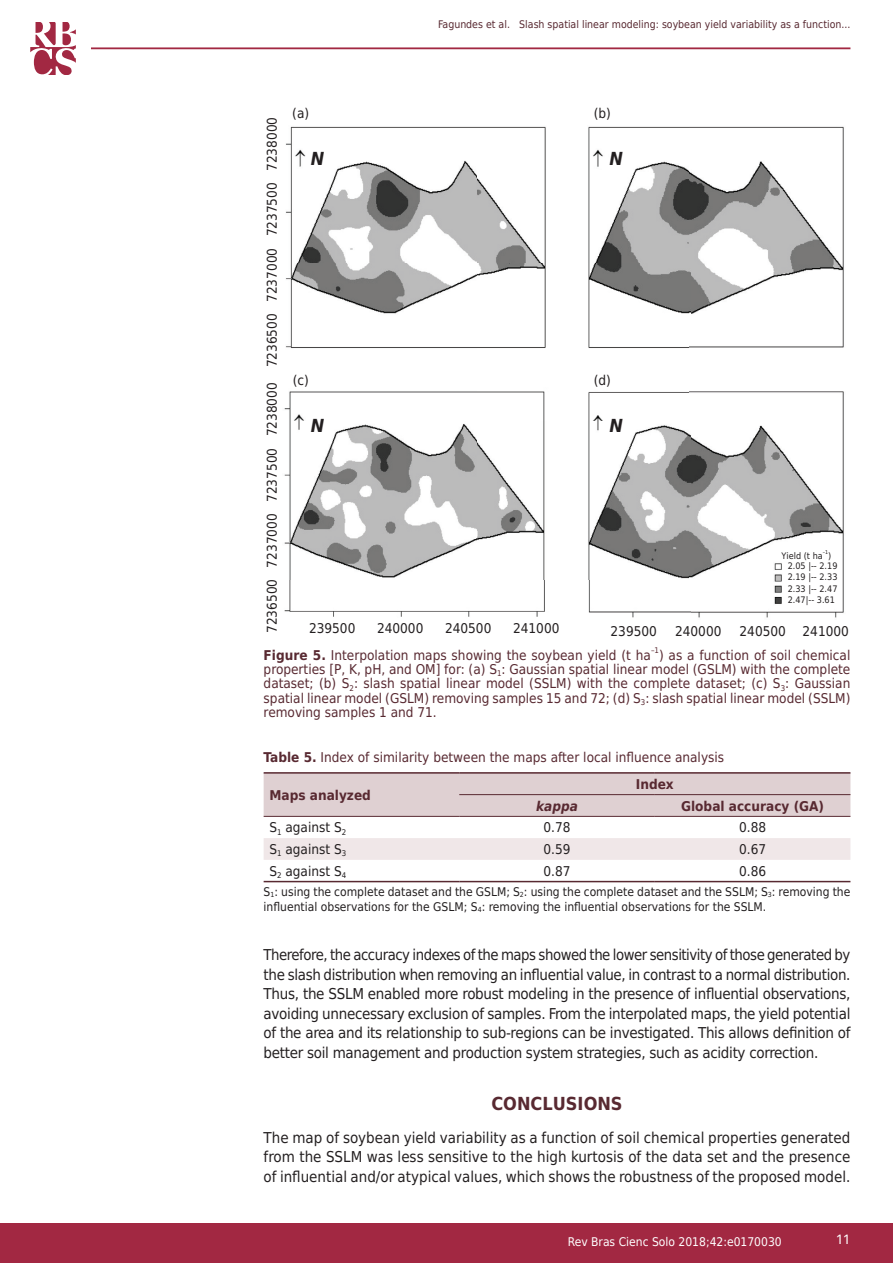
<style>
.page{position:relative;width:893px;height:1263px;background:#fff}
.page>*{position:absolute;margin:0;border:0;box-sizing:border-box;transform-origin:0 0}
.t1{font:700 18px "DejaVu Sans Condensed";color:#582931}
.t2{font:italic 700 18px "DejaVu Sans Condensed";color:#231f20}
.t3{font:15px/19.5px "DejaVu Sans Condensed";letter-spacing:-.02em;color:#231f20;text-align:justify}
.t4{font:13.5px/14.2px "DejaVu Sans Condensed";color:#582931;text-align:justify}
.t5{font:13.5px "DejaVu Sans Condensed";color:#231f20}
.t6{font:700 13.5px "DejaVu Sans Condensed";color:#582931}
.t7{font:italic 700 13.5px "DejaVu Sans Condensed";color:#582931}
.t8{font:13.5px "Akkurat Pro";color:#fff}
.t9{font:12px/15px "DejaVu Sans Condensed";color:#231f20}
.t10{font:12px "DejaVu Sans Condensed";color:#fff}
.t11{font:10.5px "DejaVu Sans Condensed";color:#582931}
.t12{font:9px/11.1px "DejaVu Sans Condensed";color:#231f20}
.t13{font:7.8px "DejaVu Sans Condensed";color:#582931}
.t14{font:5.25px "DejaVu Sans Condensed";color:#231f20}
.s1{font-weight:700}
</style>
<div class="page">
<div style="left:0;top:1223px;width:893px;height:40px;background:#a22842"></div>
<hr style="left:91px;top:47px;width:759px;height:2px;background:#a22842">
<svg style="left:30px;top:22px;width:46px;height:52px"></svg>
<img style="left:284px;top:126px;width:560px;height:492px">
<svg style="left:264px;top:774px;width:586px;height:107px"></svg>
<hr style="left:459px;top:794px;width:196px;height:1px;background:#582931">
<hr style="left:655px;top:794px;width:195px;height:1px;background:#582931">
<hr style="left:264px;top:772px;width:195px;height:2px;background:#582931">
<hr style="left:459px;top:772px;width:196px;height:2px;background:#582931">
<hr style="left:655px;top:772px;width:195px;height:2px;background:#582931">
<hr style="left:264px;top:816px;width:195px;height:1px;background:#582931">
<hr style="left:459px;top:816px;width:196px;height:1px;background:#582931">
<hr style="left:655px;top:816px;width:195px;height:1px;background:#582931">
<hr style="left:264px;top:881px;width:195px;height:1px;background:#582931">
<hr style="left:459px;top:881px;width:196px;height:1px;background:#582931">
<hr style="left:655px;top:881px;width:195px;height:1px;background:#582931">
<p class="t11" style="left:438px;top:16px;width:414px">Fagundes et al. Slash spatial linear modeling: soybean yield variability as a function...</p>
<p class="t5" style="left:261px;top:367px;width:252px;rotate:-90deg">7236500 7237000 7237500 7238000</p>
<p class="t5" style="left:261px;top:567px;width:187px;rotate:-90deg">7237000 7237500 7238000</p>
<p class="t5" style="left:261px;top:633px;width:56px;rotate:-90deg">7236500</p>
<p class="t5" style="left:292px;top:102px;width:18px">(a)</p>
<p class="t5" style="left:594px;top:102px;width:19px">(b)</p>
<p class="t2" style="left:311px;top:145px;width:15px">N</p>
<p class="t2" style="left:609px;top:145px;width:15px">N</p>
<p class="t5" style="left:293px;top:369px;width:18px">(c)</p>
<p class="t5" style="left:594px;top:369px;width:19px">(d)</p>
<p class="t2" style="left:311px;top:412px;width:15px">N</p>
<p class="t2" style="left:609px;top:412px;width:15px">N</p>
<p class="t14" style="left:823px;top:548px;width:7px">–1</p>
<p class="t12" style="left:788px;top:550px;width:51px;line-height:10.1px;text-indent:40px">)<br>2.05 |-- 2.19</p>
<p class="t12" style="left:788px;top:571px;width:51px;text-align:justify">2.19 |-- 2.33<br>2.33 |-- 2.47<br>2.47|-- 3.61</p>
<p class="t12" style="left:782px;top:550px;width:43px">Yield (t ha</p>
<p class="t5" style="left:309px;top:617px;width:48px">239500</p>
<p class="t5" style="left:377px;top:617px;width:48px">240000</p>
<p class="t5" style="left:445px;top:617px;width:48px">240500</p>
<p class="t5" style="left:513px;top:617px;width:48px">241000</p>
<p class="t5" style="left:611px;top:620px;width:48px">239500</p>
<p class="t5" style="left:675px;top:620px;width:48px">240000</p>
<p class="t5" style="left:740px;top:620px;width:111px">240500 241000</p>
<p class="t4" style="left:264px;top:648px;width:389px"><span class="s1">Figure 5.</span> Interpolation maps showing the soybean yield (t ha</p>
<p class="t13" style="left:651px;top:644px;width:10px">–1</p>
<p class="t4" style="left:264px;top:648px;width:588px;text-indent:395px">) as a function of soil chemical properties [P, K, pH, and OM] for: (a) S<sub>1</sub>: Gaussian spatial linear model (GSLM) with the complete dataset; (b) S<sub>2</sub>: slash spatial linear model (SSLM) with the complete dataset; (c) S<sub>3</sub>: Gaussian spatial linear model (GSLM) removing samples 15 and 72; (d) S<sub>3</sub>: slash spatial linear model (SSLM) removing samples 1 and 71.</p>
<p class="t4" style="left:264px;top:750px;width:462px"><span class="s1">Table 5.</span> Index of similarity between the maps after local influence analysis</p>
<p class="t6" style="left:269px;top:784px;width:103px">Maps analyzed</p>
<p class="t6" style="left:636px;top:773px;width:39px">Index</p>
<p class="t7" style="left:536px;top:795px;width:43px">kappa</p>
<p class="t6" style="left:681px;top:795px;width:144px">Global accuracy (GA)</p>
<p class="t5" style="left:269px;top:817px;width:78px">S<sub>1</sub> against S<sub>2</sub></p>
<p class="t5" style="left:543px;top:817px;width:29px">0.78</p>
<p class="t5" style="left:739px;top:817px;width:29px">0.88</p>
<p class="t5" style="left:269px;top:838px;width:78px">S<sub>1</sub> against S<sub>3</sub></p>
<p class="t5" style="left:543px;top:838px;width:29px">0.59</p>
<p class="t5" style="left:739px;top:838px;width:29px">0.67</p>
<p class="t5" style="left:269px;top:860px;width:78px">S<sub>2</sub> against S<sub>4</sub></p>
<p class="t5" style="left:543px;top:860px;width:29px">0.87</p>
<p class="t5" style="left:739px;top:860px;width:29px">0.86</p>
<p class="t9" style="left:264px;top:883px;width:588px">S<sub>1</sub>: using the complete dataset and the GSLM; S<sub>2</sub>: using the complete dataset and the SSLM; S<sub>3</sub>: removing the influential observations for the GSLM; S<sub>4</sub>: removing the influential observations for the SSLM.</p>
<p class="t3" style="left:264px;top:945px;width:588px">Therefore, the accuracy indexes of the maps showed the lower sensitivity of those generated by the slash distribution when removing an influential value, in contrast to a normal distribution.<br>Thus, the SSLM enabled more robust modeling in the presence of influential observations, avoiding unnecessary exclusion of samples. From the interpolated maps, the yield potential of the area and its relationship to sub-regions can be investigated. This allows definition of better soil management and production system strategies, such as acidity correction.</p>
<p class="t1" style="left:491px;top:1089px;width:133px">CONCLUSIONS</p>
<p class="t3" style="left:264px;top:1127px;width:588px">The map of soybean yield variability as a function of soil chemical properties generated from the SSLM was less sensitive to the high kurtosis of the data set and the presence of influential and/or atypical values, which shows the robustness of the proposed model.</p>
<p class="t10" style="left:568px;top:1231px;width:215px">Rev Bras Cienc Solo 2018;42:e0170030</p>
<p class="t8" style="left:836px;top:1231px;width:16px">11</p>
</div>
